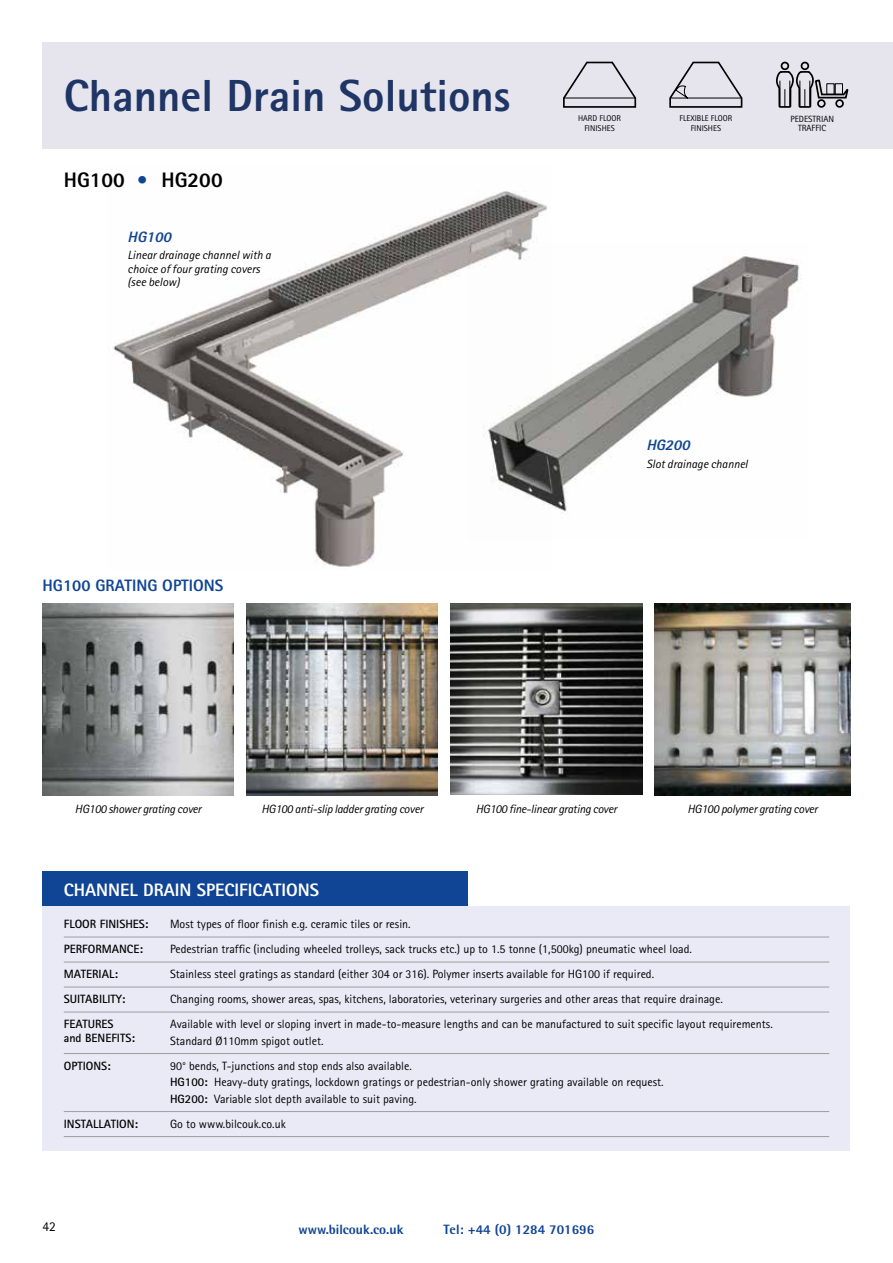
<style>
.page{position:relative;width:893px;height:1263px;background:#fff}
.page>*{position:absolute;margin:0;border:0;box-sizing:border-box;transform-origin:0 0}
.t1{font:800 45px "Rotis Sans Serif";color:#1f3565}
.t2{font:800 21px "Rotis Sans Serif";color:#000}
.t3{font:800 18px "Rotis Sans Serif";color:#fff}
.t4{font:800 16.5px "Rotis Sans Serif";color:#104494}
.t5{font:italic 800 15px "Rotis Sans Serif";color:#104494}
.t6{font:800 13.5px "Rotis Semi Sans";color:#104494}
.t7{font:13.5px "Rotis Sans Serif";color:#000}
.t8{font:12px/16.5px "Rotis Sans Serif";color:#000}
.t9{font:italic 12px "Rotis Sans Serif";letter-spacing:-.02em;color:#000}
.t10{font:700 12px "Rotis Sans Serif";color:#000}
.t11{font:italic 12px/13.5px "Rotis Sans Serif";color:#000}
.t12{font:9px/9px "Rotis Sans Serif";color:#000;text-align:center}
.t13{font:8.4px/9.6px "Rotis Sans Serif";color:#000;text-align:center}
.s1{color:#104494}
.s2{font-weight:700}
</style>
<div class="page">
<div style="left:43px;top:43px;width:850px;height:106px;background:#e6e5ee"></div>
<svg style="left:776px;top:62px;width:72px;height:46px"></svg>
<svg style="left:563px;top:62px;width:73px;height:46px"></svg>
<svg style="left:669px;top:62px;width:73px;height:46px"></svg>
<div style="left:43px;top:872px;width:425px;height:34px;background:#104494"></div>
<div style="left:43px;top:906px;width:807px;height:244px;background:#e9eaf6"></div>
<hr style="left:64px;top:937px;width:765px;height:1px;background:#9d9d9c">
<hr style="left:64px;top:962px;width:765px;height:1px;background:#9d9d9c">
<hr style="left:64px;top:987px;width:765px;height:1px;background:#9d9d9c">
<hr style="left:64px;top:1012px;width:765px;height:1px;background:#9d9d9c">
<hr style="left:64px;top:1053px;width:765px;height:1px;background:#9d9d9c">
<hr style="left:64px;top:1111px;width:765px;height:1px;background:#9d9d9c">
<hr style="left:64px;top:1136px;width:765px;height:1px;background:#9d9d9c">
<img style="left:113px;top:191px;width:434px;height:376px">
<img style="left:468px;top:242px;width:333px;height:298px">
<img style="left:43px;top:604px;width:191px;height:191px">
<img style="left:247px;top:604px;width:191px;height:191px">
<img style="left:451px;top:604px;width:191px;height:190px">
<img style="left:655px;top:604px;width:195px;height:191px">
<h1 class="t1" style="left:64px;top:67px;width:448px">Channel Drain Solutions</h1>
<h2 class="t2" style="left:64px;top:166px;width:160px">HG100 <span class="s1">•</span> HG200</h2>
<p class="t5" style="left:128px;top:227px;width:49px">HG100</p>
<p class="t11" style="left:128px;top:249px;width:145px">Linear drainage channel with a choice of four grating covers (see below)</p>
<h3 class="t4" style="left:43px;top:575px;width:182px">HG100 GRATING OPTIONS</h3>
<p class="t13" style="left:578px;top:113px;width:44px">HARD FLOOR<br>FINISHES</p>
<p class="t13" style="left:679px;top:113px;width:54px">FLEXIBLE FLOOR<br>FINISHES</p>
<p class="t12" style="left:790px;top:114px;width:45px">PEDESTRIAN<br>TRAFFIC</p>
<p class="t5" style="left:646px;top:435px;width:49px">HG200</p>
<p class="t11" style="left:646px;top:457px;width:103px">Slot drainage channel</p>
<p class="t9" style="left:75px;top:802px;width:128px">HG100 shower grating cover</p>
<p class="t9" style="left:261px;top:802px;width:163px">HG100 anti-slip ladder grating cover</p>
<p class="t9" style="left:476px;top:802px;width:143px">HG100 fine-linear grating cover</p>
<p class="t9" style="left:687px;top:802px;width:132px">HG100 polymer grating cover</p>
<h3 class="t3" style="left:64px;top:878px;width:257px">CHANNEL DRAIN SPECIFICATIONS</h3>
<p class="t10" style="left:64px;top:916px;width:86px">FLOOR FINISHES:</p>
<p class="t8" style="left:170px;top:916px;width:242px">Most types of floor finish e.g. ceramic tiles or resin.</p>
<p class="t10" style="left:64px;top:941px;width:81px">PERFORMANCE:</p>
<p class="t8" style="left:170px;top:941px;width:523px">Pedestrian traffic (including wheeled trolleys, sack trucks etc.) up to 1.5 tonne (1,500kg) pneumatic wheel load.</p>
<p class="t10" style="left:64px;top:966px;width:56px">MATERIAL:</p>
<p class="t8" style="left:170px;top:966px;width:486px">Stainless steel gratings as standard (either 304 or 316). Polymer inserts available for HG100 if required.</p>
<p class="t10" style="left:64px;top:991px;width:63px">SUITABILITY:</p>
<p class="t8" style="left:170px;top:991px;width:554px">Changing rooms, shower areas, spas, kitchens, laboratories, veterinary surgeries and other areas that require drainage.</p>
<p class="t10" style="left:64px;top:1016px;width:51px">FEATURES</p>
<p class="t8" style="left:170px;top:1016px;width:604px">Available with level or sloping invert in made-to-measure lengths and can be manufactured to suit specific layout requirements.</p>
<p class="t10" style="left:64px;top:1030px;width:73px">and BENEFITS:</p>
<p class="t8" style="left:170px;top:1032px;width:155px">Standard Ø110mm spigot outlet.</p>
<p class="t10" style="left:64px;top:1058px;width:48px">OPTIONS:</p>
<p class="t8" style="left:170px;top:1057px;width:495px">90° bends, T-junctions and stop ends also available.<br><span class="s2">HG100:</span> Heavy-duty gratings, lockdown gratings or pedestrian-only shower grating available on request.<br><span class="s2">HG200:</span> Variable slot depth available to suit paving.</p>
<p class="t10" style="left:64px;top:1116px;width:76px">INSTALLATION:</p>
<p class="t8" style="left:170px;top:1115px;width:117px">Go to www.bilcouk.co.uk</p>
<p class="t7" style="left:43px;top:1219px;width:15px">42</p>
<p class="t6" style="left:299px;top:1220px;width:106px">www.bilcouk.co.uk</p>
<p class="t6" style="left:444px;top:1220px;width:152px">Tel: +44 (0) 1284 701696</p>
</div>
